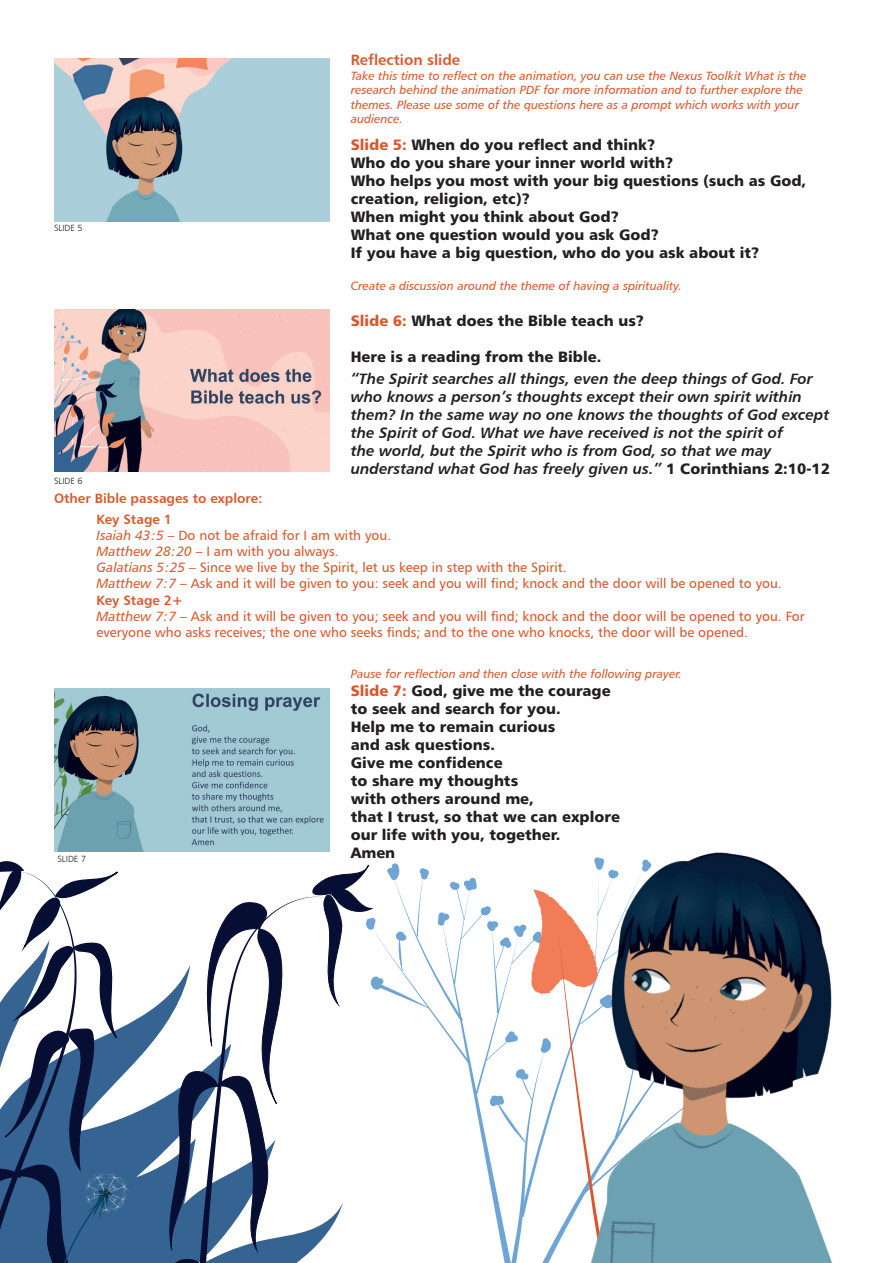
<style>
.page{position:relative;width:893px;height:1263px;background:#fff}
.page>*{position:absolute;margin:0;border:0;box-sizing:border-box;transform-origin:0 0}
.t1{font:15px/18px "Humanist 777 BT Black B";color:#231f20}
.t2{font:15px/18px "Humanist 777 BT Bold Italic B";color:#231f20}
.t3{font:15px "Humanist 777 BT Bold B";color:#db572c}
.t4{font:13.5px/16.2px "Humanist 777 BT Roman B";color:#db572c}
.t5{font:13.5px/20.4px "Humanist 777 BT Bold B";color:#db572c}
.t6{font:12px/14.4px "Humanist 777 BT Italic B";color:#db572c}
.t7{font:9px "Humanist 777 BT Light B";color:#231f20}
.s1{color:#dd562b}
.s2{font-family:"Humanist 777 BT Black B"}
.s3{font-family:"Humanist 777 BT Italic B"}
</style>
<div class="page">
<img style="left:54px;top:59px;width:276px;height:162px">
<img style="left:54px;top:309px;width:276px;height:163px">
<img style="left:54px;top:689px;width:276px;height:150px">
<img style="left:155px;top:762px;width:678px;height:501px">
<svg style="left:0;top:839px;width:295px;height:424px"></svg>
<p class="t7" style="left:54px;top:222px;width:30px">SLIDE 5</p>
<p class="t7" style="left:54px;top:476px;width:30px">SLIDE 6</p>
<p class="t3" style="left:351px;top:51px;width:111px">Reflection slide</p>
<p class="t6" style="left:351px;top:68px;width:457px">Take this time to reflect on the animation, you can use the Nexus Toolkit What is the research behind the animation PDF for more information and to further explore the themes. Please use some of the questions here as a prompt which works with your audience.</p>
<p class="t1" style="left:351px;top:135px;width:457px"><span class="s1">Slide 5:</span> When do you reflect and think?<br>Who do you share your inner world with?<br>Who helps you most with your big questions (such as God, creation, religion, etc)?<br>When might you think about God?<br>What one question would you ask God?<br>If you have a big question, who do you ask about it?</p>
<p class="t6" style="left:351px;top:278px;width:333px">Create a discussion around the theme of having a spirituality.</p>
<p class="t1" style="left:351px;top:311px;width:295px"><span class="s1">Slide 6:</span> What does the Bible teach us?</p>
<p class="t1" style="left:351px;top:347px;width:252px">Here is a reading from the Bible.</p>
<p class="t2" style="left:351px;top:370px;width:481px">“The Spirit searches all things, even the deep things of God. For who knows a person’s thoughts except their own spirit within them? In the same way no one knows the thoughts of God except the Spirit of God. What we have received is not the spirit of<br>the world, but the Spirit who is from God, so that we may understand what God has freely given us.” <span class="s2">1 Corinthians 2:10-12</span></p>
<p class="t5" style="left:97px;top:488px;width:167px;text-indent:-43px">Other Bible passages to explore:<br>Key Stage 1</p>
<p class="t4" style="left:97px;top:527px;width:687px"><span class="s3">Isaiah 43:5</span> – Do not be afraid for I am with you.<br><span class="s3">Matthew 28:20</span> – I am with you always.<br><span class="s3">Galatians 5:25</span> – Since we live by the Spirit, let us keep in step with the Spirit.<br><span class="s3">Matthew 7:7</span> – Ask and it will be given to you: seek and you will find; knock and the door will be opened to you.</p>
<p class="t5" style="left:97px;top:589px;width:88px">Key Stage 2+</p>
<p class="t4" style="left:97px;top:608px;width:710px"><span class="s3">Matthew 7:7</span> – Ask and it will be given to you; seek and you will find; knock and the door will be opened to you. For everyone who asks receives; the one who seeks finds; and to the one who knocks, the door will be opened.</p>
<p class="t6" style="left:351px;top:666px;width:333px">Pause for reflection and then close with the following prayer.</p>
<p class="t1" style="left:351px;top:681px;width:271px"><span class="s1">Slide 7:</span> God, give me the courage to seek and search for you.<br>Help me to remain curious<br>and ask questions.<br>Give me confidence<br>to share my thoughts<br>with others around me,<br>that I trust, so that we can explore our life with you, together.<br>Amen</p>
<p class="t7" style="left:57px;top:854px;width:30px">SLIDE 7</p>
</div>
